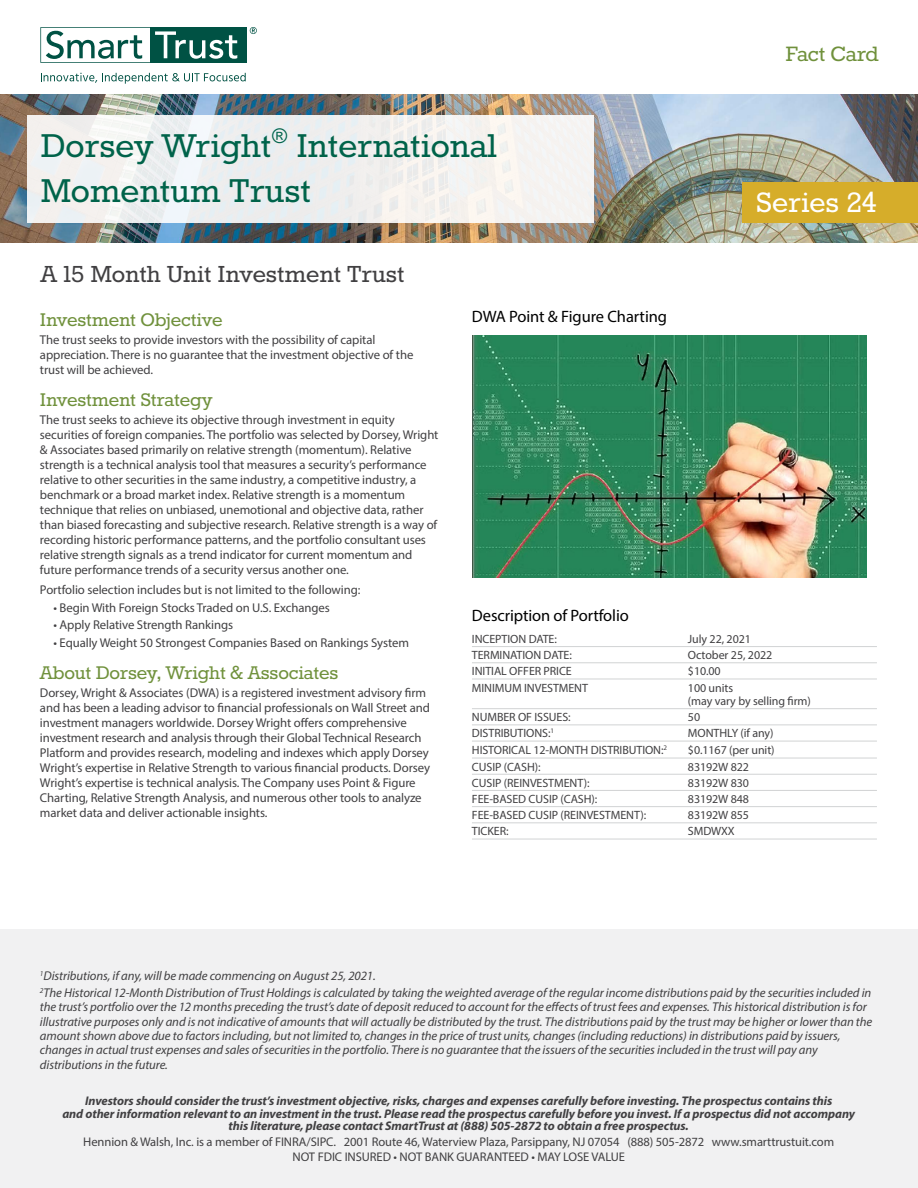
<style>
.page{position:relative;width:918px;height:1188px;background:#fff}
.page>*{position:absolute;margin:0;border:0;box-sizing:border-box;transform-origin:0 0}
.t1{font:40.5px/45px "Rokkitt";color:#00634a}
.t2{font:34.5px "Rokkitt";color:#fff}
.t3{font:28.5px "Rokkitt";color:#414042}
.t4{font:25.5px "Rokkitt";letter-spacing:-.01em;color:#70913c}
.t5{font:22.5px "Rokkitt";letter-spacing:-.005em;color:#70913c}
.t6{font:16.5px "Myriad Pro";letter-spacing:-.005em;color:#000}
.t7{font:12.75px/15px "Myriad Pro";letter-spacing:-.005em;color:#414042}
.t8{font:italic 12.75px/14.4px "Myriad Pro";letter-spacing:-.005em;color:#414042}
.t9{font:italic 700 12.6px/12.6px "Myriad Pro";letter-spacing:-.005em;color:#414042;text-align:center}
.t10{font:12.6px/15.3px "Myriad Pro";letter-spacing:-.005em;color:#414042;text-align:center}
.t11{font:12px/13.5px "Myriad Pro";letter-spacing:-.005em;color:#414042}
</style>
<div class="page">
<img style="left:0;top:94px;width:918px;height:149px">
<div style="left:27px;top:115px;width:567px;height:108px;background:linear-gradient(to right,#eef0f1,#f4f2f0)"></div>
<div style="left:742px;top:182px;width:176px;height:41px;background:#d6ad2a"></div>
<div style="left:0;top:929px;width:918px;height:259px;background:#f1f1f2"></div>
<hr style="left:472px;top:646px;width:405px;height:1px;background:#d1d3d4">
<hr style="left:472px;top:662px;width:405px;height:1px;background:#d1d3d4">
<hr style="left:472px;top:679px;width:405px;height:1px;background:#d1d3d4">
<hr style="left:472px;top:708px;width:405px;height:1px;background:#d1d3d4">
<hr style="left:472px;top:725px;width:405px;height:1px;background:#d1d3d4">
<hr style="left:472px;top:741px;width:405px;height:1px;background:#d1d3d4">
<hr style="left:472px;top:758px;width:405px;height:1px;background:#d1d3d4">
<hr style="left:472px;top:774px;width:405px;height:1px;background:#d1d3d4">
<hr style="left:472px;top:790px;width:405px;height:1px;background:#d1d3d4">
<hr style="left:472px;top:806px;width:405px;height:1px;background:#d1d3d4">
<hr style="left:472px;top:822px;width:405px;height:1px;background:#d1d3d4">
<hr style="left:472px;top:839px;width:405px;height:1px;background:#d1d3d4">
<img style="left:472px;top:336px;width:394px;height:242px">
<svg style="left:41px;top:73px;width:205px;height:11px"></svg>
<svg style="left:40px;top:27px;width:217px;height:36px"></svg>
<h1 class="t1" style="left:40px;top:125px;width:458px">Dorsey Wright<sup>®</sup> International<br>Momentum Trust</h1>
<h3 class="t3" style="left:40px;top:261px;width:366px">A 15 Month Unit Investment Trust</h3>
<h3 class="t4" style="left:786px;top:42px;width:95px">Fact Card</h3>
<h2 class="t2" style="left:756px;top:186px;width:123px">Series 24</h2>
<h3 class="t5" style="left:40px;top:310px;width:184px">Investment Objective</h3>
<p class="t7" style="left:40px;top:332px;width:375px">The trust seeks to provide investors with the possibility of capital appreciation. There is no guarantee that the investment objective of the trust will be achieved.</p>
<h3 class="t5" style="left:40px;top:389px;width:174px">Investment Strategy</h3>
<p class="t7" style="left:40px;top:412px;width:400px">The trust seeks to achieve its objective through investment in equity securities of foreign companies. The portfolio was selected by Dorsey, Wright &amp; Associates based primarily on relative strength (momentum). Relative strength is a technical analysis tool that measures a security’s performance relative to other securities in the same industry, a competitive industry, a benchmark or a broad market index. Relative strength is a momentum technique that relies on unbiased, unemotional and objective data, rather than biased forecasting and subjective research. Relative strength is a way of recording historic performance patterns, and the portfolio consultant uses relative strength signals as a trend indicator for current momentum and future performance trends of a security versus another one.</p>
<p class="t7" style="left:40px;top:582px;width:322px">Portfolio selection includes but is not limited to the following:</p>
<p class="t7" style="left:53px;top:600px;width:278px">• Begin With Foreign Stocks Traded on U.S. Exchanges</p>
<p class="t7" style="left:53px;top:617px;width:181px">• Apply Relative Strength Rankings</p>
<p class="t7" style="left:53px;top:635px;width:357px">• Equally Weight 50 Strongest Companies Based on Rankings System</p>
<h3 class="t5" style="left:40px;top:662px;width:300px">About Dorsey, Wright &amp; Associates</h3>
<p class="t7" style="left:40px;top:685px;width:392px">Dorsey, Wright &amp; Associates (DWA) is a registered investment advisory firm and has been a leading advisor to financial professionals on Wall Street and investment managers worldwide. Dorsey Wright offers comprehensive investment research and analysis through their Global Technical Research Platform and provides research, modeling and indexes which apply Dorsey Wright’s expertise in Relative Strength to various financial products. Dorsey Wright’s expertise is technical analysis. The Company uses Point &amp; Figure Charting, Relative Strength Analysis, and numerous other tools to analyze market data and deliver actionable insights.</p>
<p class="t6" style="left:472px;top:307px;width:197px">DWA Point &amp; Figure Charting</p>
<p class="t6" style="left:472px;top:606px;width:158px">Description of Portfolio</p>
<p class="t11" style="left:472px;top:632px;width:86px">INCEPTION DATE:</p>
<p class="t11" style="left:688px;top:632px;width:65px">July 22, 2021</p>
<p class="t11" style="left:472px;top:648px;width:101px">TERMINATION DATE:</p>
<p class="t11" style="left:688px;top:648px;width:86px">October 25, 2022</p>
<p class="t11" style="left:472px;top:664px;width:101px">INITIAL OFFER PRICE</p>
<p class="t11" style="left:688px;top:664px;width:34px">$10.00</p>
<p class="t11" style="left:472px;top:681px;width:118px">MINIMUM INVESTMENT</p>
<p class="t11" style="left:688px;top:681px;width:124px">100 units<br>(may vary by selling firm)</p>
<p class="t11" style="left:472px;top:710px;width:100px">NUMBER OF ISSUES:</p>
<p class="t11" style="left:688px;top:710px;width:14px">50</p>
<p class="t11" style="left:472px;top:727px;width:84px">DISTRIBUTIONS:<sup>1</sup></p>
<p class="t11" style="left:688px;top:727px;width:87px">MONTHLY (if any)</p>
<p class="t11" style="left:472px;top:743px;width:197px">HISTORICAL 12-MONTH DISTRIBUTION:<sup>2</sup></p>
<p class="t11" style="left:688px;top:743px;width:88px">$0.1167 (per unit)</p>
<p class="t11" style="left:472px;top:760px;width:70px">CUSIP (CASH):</p>
<p class="t11" style="left:688px;top:760px;width:63px">83192W 822</p>
<p class="t11" style="left:472px;top:776px;width:119px">CUSIP (REINVESTMENT):</p>
<p class="t11" style="left:688px;top:776px;width:63px">83192W 830</p>
<p class="t11" style="left:472px;top:792px;width:127px">FEE-BASED CUSIP (CASH):</p>
<p class="t11" style="left:688px;top:792px;width:63px">83192W 848</p>
<p class="t11" style="left:472px;top:808px;width:176px">FEE-BASED CUSIP (REINVESTMENT):</p>
<p class="t11" style="left:688px;top:808px;width:63px">83192W 855</p>
<p class="t11" style="left:472px;top:824px;width:38px">TICKER:</p>
<p class="t11" style="left:688px;top:824px;width:48px">SMDWXX</p>
<p class="t8" style="left:40px;top:967px;width:833px;line-height:17px"><sup>1</sup>Distributions, if any, will be made commencing on August 25, 2021.<br><sup>2</sup>The Historical 12-Month Distribution of Trust Holdings is calculated by taking the weighted average of the regular income distributions paid by the securities included in</p>
<p class="t8" style="left:40px;top:1000px;width:834px">the trust’s portfolio over the 12 months preceding the trust’s date of deposit reduced to account for the effects of trust fees and expenses. This historical distribution is for illustrative purposes only and is not indicative of amounts that will actually be distributed by the trust. The distributions paid by the trust may be higher or lower than the amount shown above due to factors including, but not limited to, changes in the price of trust units, changes (including reductions) in distributions paid by issuers, changes in actual trust expenses and sales of securities in the portfolio. There is no guarantee that the issuers of the securities included in the trust will pay any distributions in the future.</p>
<p class="t9" style="left:62px;top:1094px;width:794px">Investors should consider the trust’s investment objective, risks, charges and expenses carefully before investing. The prospectus contains this<br>and other information relevant to an investment in the trust. Please read the prospectus carefully before you invest. If a prospectus did not accompany this literature, please contact SmartTrust at (888) 505-2872 to obtain a free prospectus.</p>
<p class="t10" style="left:83px;top:1134px;width:752px">Hennion &amp; Walsh, Inc. is a member of FINRA/SIPC. 2001 Route 46, Waterview Plaza, Parsippany, NJ 07054 (888) 505-2872 www.smarttrustuit.com<br>NOT FDIC INSURED • NOT BANK GUARANTEED • MAY LOSE VALUE</p>
</div>
